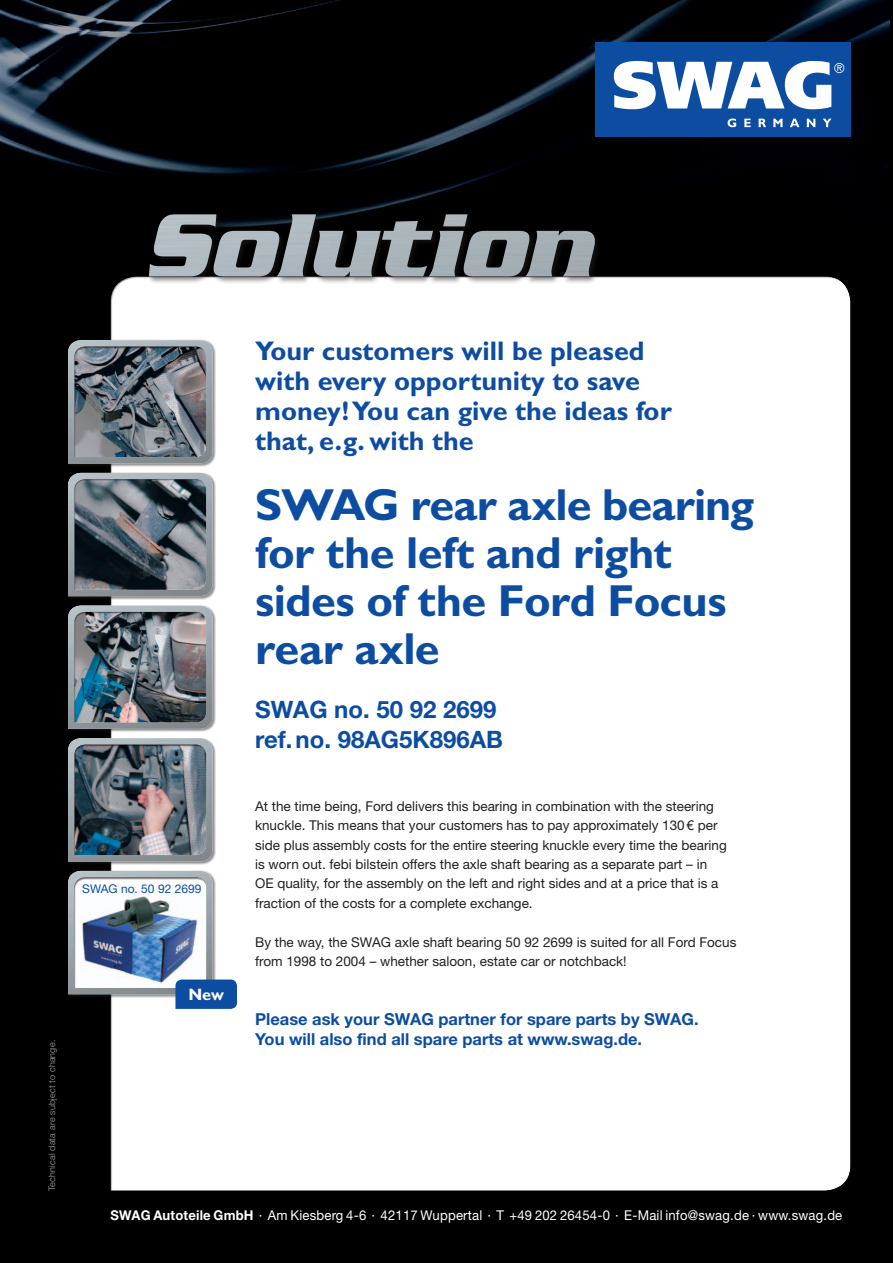
<style>
.page{position:relative;width:893px;height:1263px;background:#000}
.page>*{position:absolute;margin:0;border:0;box-sizing:border-box;transform-origin:0 0}
.t1{font:700 45px/48px "Gill Sans";letter-spacing:-.015em;color:#0d4da1}
.t2{font:700 27px/30px "Gill Sans";color:#0d4da1}
.t3{font:700 24px/30px "Helvetica Neue LT";color:#0d4da1}
.t4{font:700 16.5px/19.5px "Helvetica Neue LT";color:#0d4da1}
.t5{font:700 16.5px "Gill Sans";color:#fff}
.t6{font:13.5px/19.5px "Helvetica Neue LT";color:#231f20}
.t7{font:13.5px "Helvetica Neue LT";letter-spacing:.015em;color:#fff}
.t8{font:12px "Helvetica Neue LT";color:#0d4da1}
.t9{font:300 9px "Helvetica Neue LT";letter-spacing:.02em;color:#a8a9ad}
.s1{font-weight:700}
</style>
<div class="page">
<img style="left:0;top:0;width:890px;height:213px">
<div style="left:595px;top:43px;width:255px;height:94px;background:#0d4da1"></div>
<svg style="left:614px;top:61px;width:230px;height:48px"></svg>
<svg style="left:728px;top:119px;width:8px;height:8px"></svg>
<svg style="left:744px;top:119px;width:7px;height:8px"></svg>
<svg style="left:759px;top:119px;width:7px;height:8px"></svg>
<svg style="left:773px;top:119px;width:9px;height:8px"></svg>
<svg style="left:790px;top:119px;width:9px;height:8px"></svg>
<svg style="left:807px;top:119px;width:8px;height:8px"></svg>
<svg style="left:823px;top:119px;width:8px;height:8px"></svg>
<div style="left:109px;top:267px;width:743px;height:924px;background:#fff"></div>
<div style="left:148px;top:213px;width:454px;height:71px;background:#231f20;opacity:.5"></div>
<img style="left:149px;top:214px;width:446px;height:62px">
<div style="left:68px;top:472px;width:148px;height:128px;background:#231f20;opacity:.5"></div>
<svg style="left:68px;top:473px;width:145px;height:123px;background:#99a1a6"></svg>
<div style="left:73px;top:477px;width:133px;height:114px;background:#231f20;opacity:.75"></div>
<div style="left:68px;top:605px;width:148px;height:127px;background:#231f20;opacity:.5"></div>
<svg style="left:68px;top:605px;width:145px;height:124px;background:#9ca4a8"></svg>
<div style="left:73px;top:610px;width:133px;height:114px;background:#231f20;opacity:.75"></div>
<div style="left:68px;top:738px;width:148px;height:127px;background:#231f20;opacity:.5"></div>
<svg style="left:68px;top:738px;width:145px;height:123px;background:#9aa2a6"></svg>
<div style="left:73px;top:742px;width:133px;height:114px;background:#231f20;opacity:.75"></div>
<img style="left:68px;top:871px;width:169px;height:138px">
<div style="left:68px;top:340px;width:148px;height:127px;background:#231f20;opacity:.5"></div>
<svg style="left:68px;top:340px;width:145px;height:123px;background:#99a2a6"></svg>
<div style="left:73px;top:344px;width:133px;height:114px;background:#231f20;opacity:.75"></div>
<p class="t9" style="left:47px;top:1191px;width:152px;rotate:-90deg">Technical data are subject to change.</p>
<p class="t8" style="left:82px;top:882px;width:121px">SWAG no. 50 92 2699</p>
<p class="t5" style="left:188px;top:985px;width:37px">New</p>
<h2 class="t2" style="left:255px;top:336px;width:418px">Your customers will be pleased with every opportunity to save money! You can give the ideas for that, e.g. with the</h2>
<h1 class="t1" style="left:255px;top:481px;width:501px">SWAG rear axle bearing for the left and right sides of the Ford Focus rear axle</h1>
<h3 class="t3" style="left:255px;top:694px;width:249px">SWAG no. 50 92 2699 ref.no. 98AG5K896AB</h3>
<p class="t6" style="left:255px;top:796px;width:473px">At the time being, Ford delivers this bearing in combination with the steering knuckle. This means that your customers has to pay approximately 130¤ per side plus assembly costs for the entire steering knuckle every time the bearing is worn out. febi bilstein offers the axle shaft bearing as a separate part – in OE quality, for the assembly on the left and right sides and at a price that is a fraction of the costs for a complete exchange.</p>
<p class="t6" style="left:255px;top:932px;width:483px">By the way, the SWAG axle shaft bearing 50 92 2699 is suited for all Ford Focus from 1998 to 2004 – whether saloon, estate car or notchback!</p>
<p class="t4" style="left:255px;top:1009px;width:445px">Please ask your SWAG partner for spare parts by SWAG.<br>You will also find all spare parts at www.swag.de.</p>
<p class="t7" style="left:111px;top:1207px;width:733px"><span class="s1">SWAG Autoteile GmbH</span> · Am Kiesberg 4-6 · 42117 Wuppertal · T +49 202 26454-0 · E-Mail info@swag.de · www.swag.de</p>
</div>
